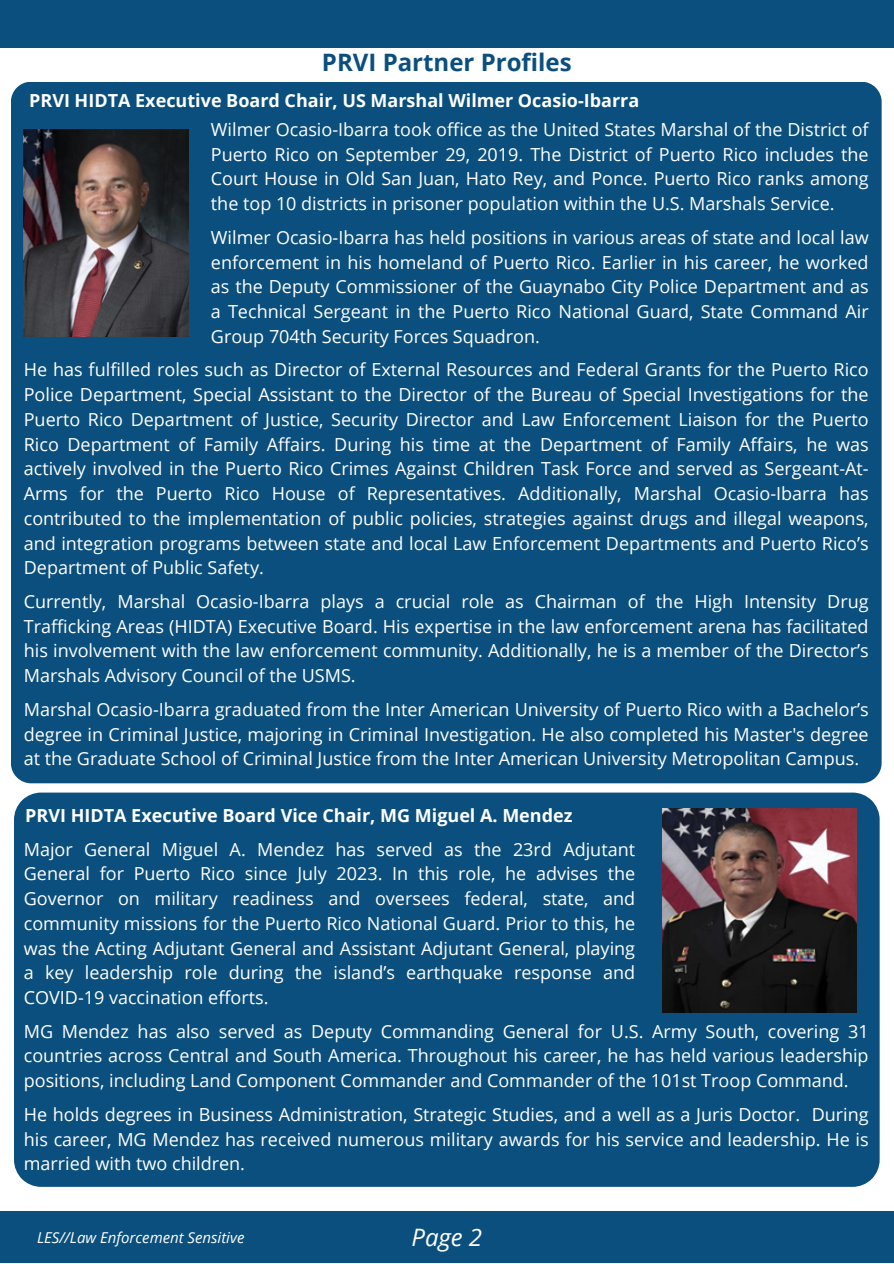
<style>
.page{position:relative;width:894px;height:1264px;background:#fff}
.page>*{position:absolute;margin:0;border:0;box-sizing:border-box;transform-origin:0 0}
.t1{font:700 24px "Open Sans";color:#0a4f7d}
.t2{font:italic 24px "Open Sans";color:#fff}
.t3{font:18px/24.8px "Open Sans";color:#fff;text-align:justify}
.t4{font:700 18px "Open Sans";color:#fff}
.t5{font:italic 15px "Open Sans";color:#fff}
</style>
<div class="page">
<div style="left:0;top:1211px;width:893px;height:52px;background:#0a4f7d"></div>
<div style="left:0;top:0;width:893px;height:47px;background:#0a4f7d"></div>
<div style="left:11px;top:82px;width:870px;height:701px;background:#0a4f7d;border-radius:20px"></div>
<div style="left:14px;top:792px;width:865px;height:394px;background:#0a4f7d"></div>
<img style="left:24px;top:130px;width:164px;height:207px">
<img style="left:662px;top:809px;width:193px;height:203px">
<h4 class="t1" style="left:322px;top:45px;width:251px">PRVI Partner Profiles</h4>
<h4 class="t4" style="left:29px;top:87px;width:611px">PRVI HIDTA Executive Board Chair, US Marshal Wilmer Ocasio-Ibarra</h4>
<h4 class="t3" style="left:211px;top:117px;width:659px">Wilmer Ocasio-Ibarra took office as the United States Marshal of the District of Puerto Rico on September 29, 2019. The District of Puerto Rico includes the Court House in Old San Juan, Hato Rey, and Ponce. Puerto Rico ranks among the top 10 districts in prisoner population within the U.S. Marshals Service.</h4>
<h3 class="t3" style="left:211px;top:224px;width:659px">Wilmer Ocasio-Ibarra has held positions in various areas of state and local law enforcement in his homeland of Puerto Rico. Earlier in his career, he worked as the Deputy Commissioner of the Guaynabo City Police Department and as a Technical Sergeant in the Puerto Rico National Guard, State Command Air Group 704th Security Forces Squadron.</h3>
<h4 class="t3" style="left:24px;top:357px;width:846px">He has fulfilled roles such as Director of External Resources and Federal Grants for the Puerto Rico Police Department, Special Assistant to the Director of the Bureau of Special Investigations for the Puerto Rico Department of Justice, Security Director and Law Enforcement Liaison for the Puerto Rico Department of Family Affairs. During his time at the Department of Family Affairs, he was actively involved in the Puerto Rico Crimes Against Children Task Force and served as Sergeant-At-Arms for the Puerto Rico House of Representatives. Additionally, Marshal Ocasio-Ibarra has contributed to the implementation of public policies, strategies against drugs and illegal weapons, and integration programs between state and local Law Enforcement Departments and Puerto Rico’s Department of Public Safety.</h4>
<p class="t3" style="left:24px;top:588px;width:846px">Currently, Marshal Ocasio-Ibarra plays a crucial role as Chairman of the High Intensity Drug Trafficking Areas (HIDTA) Executive Board. His expertise in the law enforcement arena has facilitated his involvement with the law enforcement community. Additionally, he is a member of the Director’s Marshals Advisory Council of the USMS.</p>
<h4 class="t3" style="left:24px;top:696px;width:846px">Marshal Ocasio-Ibarra graduated from the Inter American University of Puerto Rico with a Bachelor’s degree in Criminal Justice, majoring in Criminal Investigation. He also completed his Master's degree at the Graduate School of Criminal Justice from the Inter American University Metropolitan Campus.</h4>
<h4 class="t4" style="left:25px;top:802px;width:548px">PRVI HIDTA Executive Board Vice Chair, MG Miguel A. Mendez</h4>
<h4 class="t3" style="left:24px;top:836px;width:612px">Major General Miguel A. Mendez has served as the 23rd Adjutant General for Puerto Rico since July 2023. In this role, he advises the Governor on military readiness and oversees federal, state, and community missions for the Puerto Rico National Guard. Prior to this, he was the Acting Adjutant General and Assistant Adjutant General, playing a key leadership role during the island’s earthquake response and COVID-19 vaccination efforts.</h4>
<p class="t3" style="left:24px;top:1018px;width:846px">MG Mendez has also served as Deputy Commanding General for U.S. Army South, covering 31 countries across Central and South America. Throughout his career, he has held various leadership positions, including Land Component Commander and Commander of the 101st Troop Command.</p>
<h2 class="t3" style="left:24px;top:1101px;width:846px">He holds degrees in Business Administration, Strategic Studies, and a well as a Juris Doctor. During his career, MG Mendez has received numerous military awards for his service and leadership. He is married with two children.</h2>
<h4 class="t5" style="left:37px;top:1226px;width:209px">LES//Law Enforcement Sensitive</h4>
<p class="t2" style="left:411px;top:1220px;width:72px">Page 2</p>
</div>
